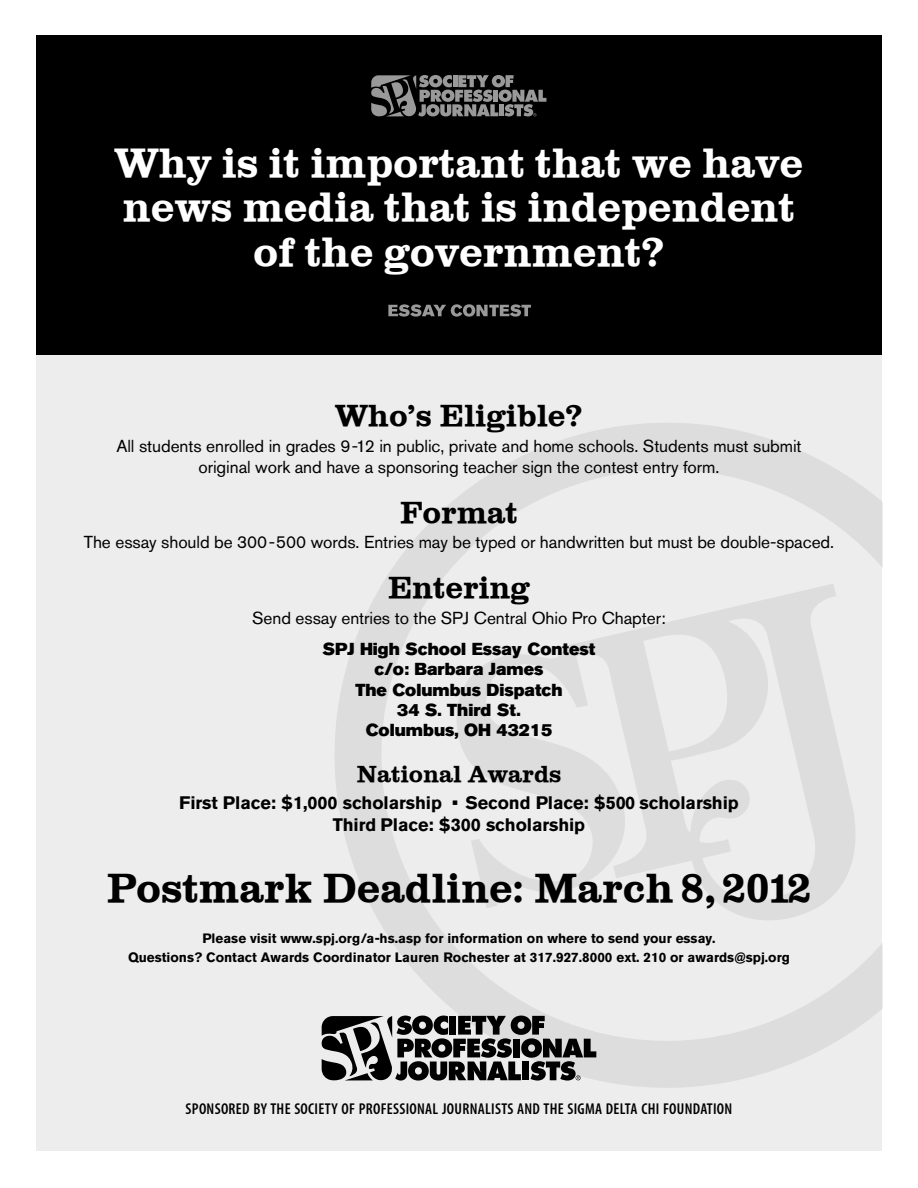
<style>
.page{position:relative;width:918px;height:1188px;background:#fff}
.page>*{position:absolute;margin:0;border:0;box-sizing:border-box;transform-origin:0 0}
.t1{font:700 42.45px/44.5px "Clarendon";letter-spacing:-.005em;color:#fff;text-align:center}
.t2{font:700 42px "Clarendon";letter-spacing:-.005em;color:#000}
.t3{font:700 31.5px "Clarendon";letter-spacing:-.005em;color:#000}
.t4{font:700 24px "Clarendon";letter-spacing:-.005em;color:#000}
.t5{font:700 18px/21.6px "Akzidenz Grotesk BQ";letter-spacing:-.005em;color:#000;text-align:center}
.t6{font:17.25px/21px "Akzidenz Grotesk BQ";letter-spacing:-.005em;color:#000;text-align:center}
.t7{font:17.25px/20.2px "Akzidenz Grotesk BQ Super";color:#000;text-align:center}
.t8{font:600 condensed 15.75px "Myriad Pro";letter-spacing:.02em;color:#000}
.t9{font:700 13.5px/19.5px "Akzidenz Grotesk BQ";color:#000;text-align:center}
</style>
<div class="page">
<div style="left:36px;top:352px;width:846px;height:798px;background:#ededee"></div>
<svg style="left:335px;top:423px;width:547px;height:665px"></svg>
<svg style="left:451px;top:584px;width:405px;height:343px"></svg>
<svg style="left:322px;top:1016px;width:274px;height:65px"></svg>
<div style="left:36px;top:35px;width:846px;height:320px;background:#000"></div>
<svg style="left:371px;top:75px;width:175px;height:41px"></svg>
<svg style="left:388px;top:304px;width:143px;height:13px"></svg>
<h1 class="t1" style="left:114px;top:141px;width:691px">Why is it important that we have news media that is independent of the government?</h1>
<h3 class="t3" style="left:335px;top:398px;width:249px">Who’s Eligible?</h3>
<p class="t6" style="left:116px;top:435px;width:687px">All students enrolled in grades 9-12 in public, private and home schools. Students must submit original work and have a sponsoring teacher sign the contest entry form.</p>
<h3 class="t3" style="left:400px;top:494px;width:120px">Format</h3>
<p class="t6" style="left:84px;top:531px;width:752px">The essay should be 300-500 words. Entries may be typed or handwritten but must be double-spaced.</p>
<h3 class="t3" style="left:388px;top:570px;width:144px">Entering</h3>
<p class="t6" style="left:252px;top:607px;width:415px">Send essay entries to the SPJ Central Ohio Pro Chapter:</p>
<p class="t7" style="left:323px;top:639px;width:274px">SPJ High School Essay Contest c/o: Barbara James<br>The Columbus Dispatch<br>34 S. Third St.<br>Columbus, OH 43215</p>
<h3 class="t4" style="left:356px;top:761px;width:207px">National Awards</h3>
<p class="t5" style="left:179px;top:792px;width:561px">First Place: $1,000 scholarship • Second Place: $500 scholarship<br>Third Place: $300 scholarship</p>
<h2 class="t2" style="left:106px;top:864px;width:707px">Postmark Deadline: March 8, 2012</h2>
<p class="t9" style="left:128px;top:928px;width:663px">Please visit www.spj.org/a-hs.asp for information on where to send your essay.<br>Questions? Contact Awards Coordinator Lauren Rochester at 317.927.8000 ext. 210 or awards@spj.org</p>
<p class="t8" style="left:186px;top:1099px;width:548px">SPONSORED BY THE SOCIETY OF PROFESSIONAL JOURNALISTS AND THE SIGMA DELTA CHI FOUNDATION</p>
</div>
